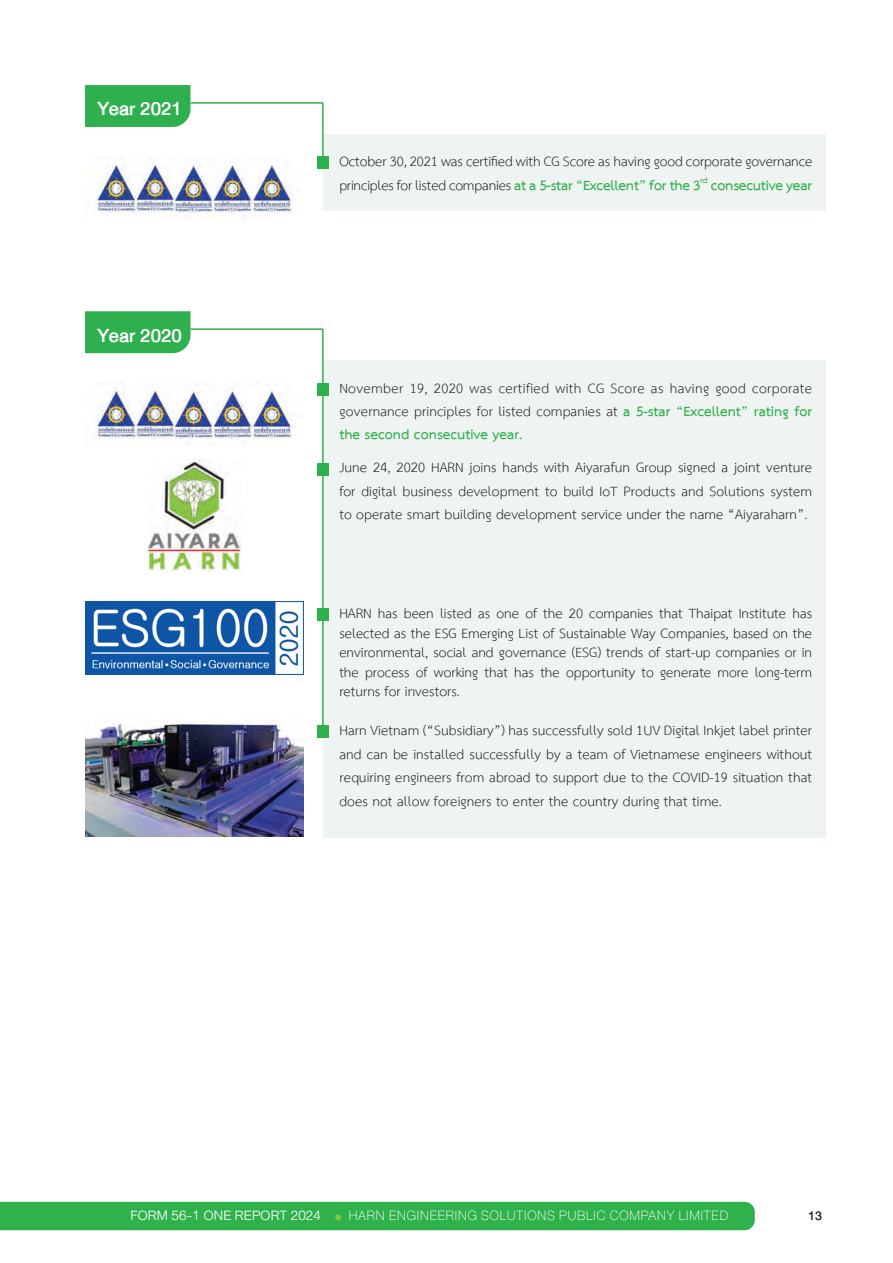
<style>
.page{position:relative;width:893px;height:1263px;background:#fff}
.page>*{position:absolute;margin:0;border:0;box-sizing:border-box;transform-origin:0 0}
.t1{font:27px "DB Helvethaica X 65 Med";color:#fff}
.t2{font:19.5px/23.4px "TH Sarabun New";letter-spacing:.005em;color:#231f20;text-align:justify}
.t3{font:100 19.5px "DB Heavent";letter-spacing:.01em;color:#fff}
.t4{font:300 19.5px "DB Heaventt";letter-spacing:.01em;color:#fff}
.t5{font:500 18px "DB Heavent";color:#231f20}
.s1{font-weight:700;color:#2eb04a}
</style>
<div class="page">
<div style="left:0;top:1202px;width:755px;height:28px;background:#2fb14c"></div>
<div style="left:323px;top:134px;width:502px;height:77px;background:#eff4f3"></div>
<div style="left:85px;top:85px;width:105px;height:42px;background:#2db04d"></div>
<div style="left:317px;top:156px;width:12px;height:13px;background:#2eb04c"></div>
<hr style="left:190px;top:102px;width:133px;height:2px;background:#2eb04a">
<hr style="left:322px;top:103px;width:2px;height:60px;background:#2eb04a">
<img style="left:91px;top:159px;width:202px;height:60px">
<div style="left:323px;top:360px;width:502px;height:478px;background:#eff4f3"></div>
<div style="left:85px;top:311px;width:105px;height:42px;background:#2db04d"></div>
<div style="left:317px;top:383px;width:12px;height:12px;background:#2eb04c"></div>
<hr style="left:190px;top:328px;width:133px;height:2px;background:#2eb04a">
<hr style="left:322px;top:329px;width:2px;height:403px;background:#2eb04a">
<img style="left:91px;top:385px;width:202px;height:60px">
<img style="left:147px;top:460px;width:94px;height:111px">
<div style="left:317px;top:463px;width:12px;height:12px;background:#2eb04c"></div>
<img style="left:86px;top:602px;width:218px;height:72px">
<div style="left:317px;top:609px;width:12px;height:12px;background:#2eb04c"></div>
<img style="left:85px;top:721px;width:218px;height:116px">
<div style="left:317px;top:725px;width:12px;height:13px;background:#2eb04c"></div>
<h1 class="t1" style="left:97px;top:94px;width:86px">Year 2021</h1>
<h1 class="t1" style="left:97px;top:320px;width:86px">Year 2020</h1>
<p class="t2" style="left:339px;top:150px;width:475px">October 30, 2021 was certified with CG Score as having good corporate governance principles for listed companies <span class="s1">at a 5-star “Excellent” for the 3</span><sup>rd</sup> <span class="s1">consecutive year</span></p>
<p class="t2" style="left:339px;top:377px;width:474px">November 19, 2020 was certified with CG Score as having good corporate governance principles for listed companies at <span class="s1">a 5-star “Excellent” rating for the second consecutive year.</span></p>
<p class="t2" style="left:339px;top:457px;width:474px">June 24, 2020 HARN joins hands with Aiyarafun Group signed a joint venture for digital business development to build IoT Products and Solutions system to operate smart building development service under the name “Aiyaraharn”.</p>
<p class="t2" style="left:339px;top:605px;width:474px;line-height:19.5px">HARN has been listed as one of the 20 companies that Thaipat Institute has selected as the ESG Emerging List of Sustainable Way Companies, based on the environmental, social and governance (ESG) trends of start-up companies or in the process of working that has the opportunity to generate more long-term returns for investors.</p>
<p class="t2" style="left:339px;top:719px;width:474px">Harn Vietnam (“Subsidiary”) has successfully sold 1UV Digital Inkjet label printer and can be installed successfully by a team of Vietnamese engineers without requiring engineers from abroad to support due to the COVID-19 situation that does not allow foreigners to enter the country during that time.</p>
<p class="t4" style="left:130px;top:1205px;width:192px">FORM 56-1 ONE REPORT 2024</p>
<p class="t3" style="left:348px;top:1205px;width:382px">HARN ENGINEERING SOLUTIONS PUBLIC COMPANY LIMITED</p>
<p class="t5" style="left:808px;top:1205px;width:15px">13</p>
</div>
